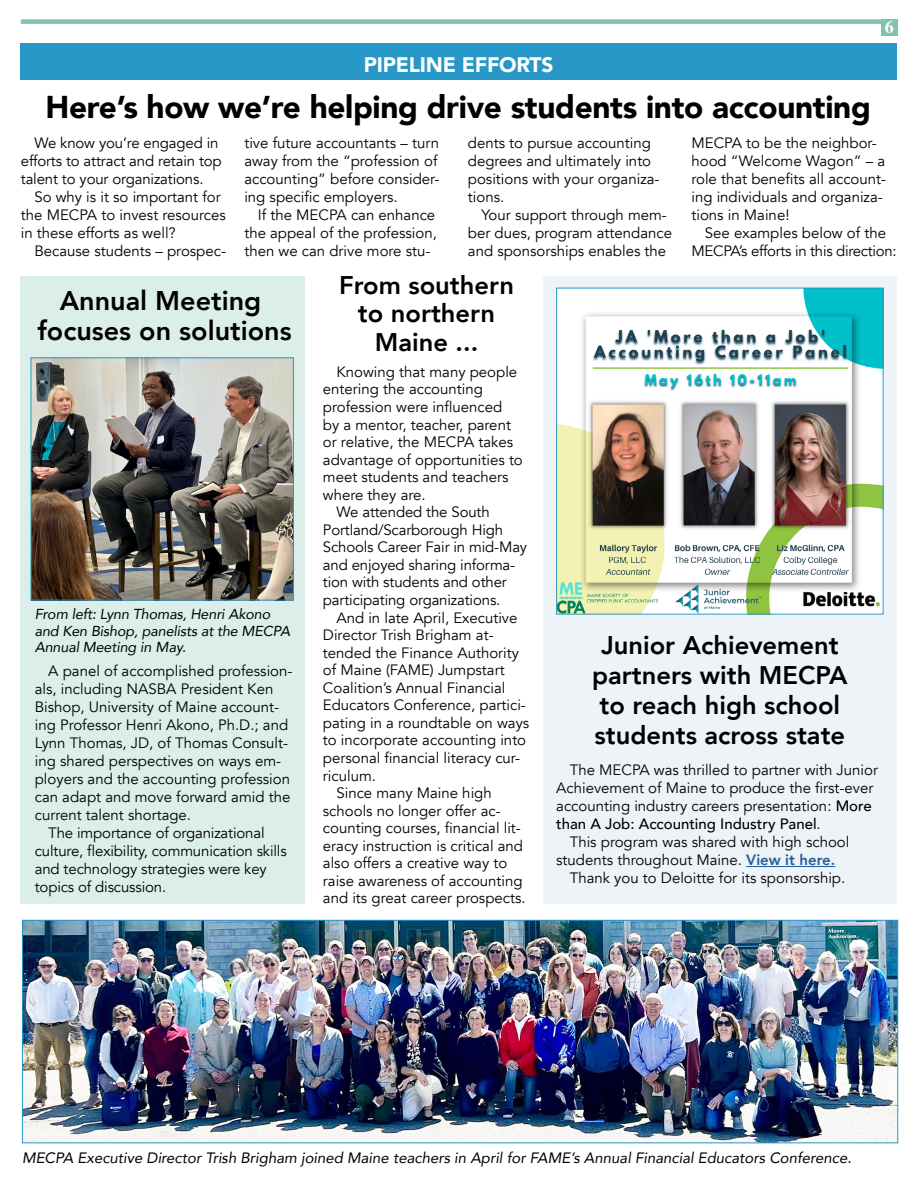
<style>
.page{position:relative;width:918px;height:1188px;background:#fff}
.page>*{position:absolute;margin:0;border:0;box-sizing:border-box;transform-origin:0 0}
.t1{font:900 31.5px "Avenir";letter-spacing:-.01em;color:#000}
.t2{font:800 27px/30px "Avenir";color:#000;text-align:center}
.t3{font:800 25.5px/30px "Avenir";color:#000;text-align:center}
.t4{font:900 21px "Avenir";letter-spacing:-.01em;color:#fff}
.t5{font:700 18px "Times";color:#fff}
.t6{font:15px/18px "Avenir";color:#000}
.t7{font:italic 15px "Avenir";color:#000}
.t8{font:15px/18px "Avenir";letter-spacing:-.02em;color:#000;text-align:center}
.t9{font:500 15px "Avenir";color:#000}
.t10{font:italic 14.4px/16.5px "Avenir";letter-spacing:-.01em;color:#000}
.s1{font-weight:500}
.s2{font-weight:400}
.s3{font-weight:800;color:#215e9e}
</style>
<div class="page">
<div style="left:543px;top:276px;width:354px;height:628px;background:#eef3f8"></div>
<div style="left:21px;top:276px;width:284px;height:628px;background:#dbeee9"></div>
<div style="left:21px;top:19px;width:862px;height:5px;background:#82c3b2"></div>
<div style="left:881px;top:19px;width:17px;height:17px;background:#80c2b0"></div>
<div style="left:20px;top:44px;width:877px;height:36px;background:#2697c6"></div>
<hr style="left:746px;top:866px;width:89px;height:1px;background:#215e9e">
<img style="left:558px;top:290px;width:324px;height:323px">
<div style="left:556px;top:288px;width:328px;height:327px;border:1px solid #2697c6"></div>
<img style="left:24px;top:922px;width:872px;height:219px">
<div style="left:22px;top:920px;width:876px;height:223px;border:1px solid #2697c6"></div>
<img style="left:33px;top:359px;width:259px;height:239px">
<div style="left:31px;top:357px;width:263px;height:243px;border:1px solid #2697c6"></div>
<h3 class="t4" style="left:364px;top:47px;width:191px">PIPELINE EFFORTS</h3>
<h1 class="t1" style="left:46px;top:80px;width:827px">Here’s how we’re helping drive students into accounting</h1>
<p class="t5" style="left:885px;top:10px;width:10px">6</p>
<p class="t6" style="left:21px;top:134px;width:202px;text-indent:14px">We know you’re engaged in efforts to attract and retain top talent to your organizations.</p>
<p class="t6" style="left:21px;top:188px;width:207px;text-indent:14px">So why is it so important for the MECPA to invest resources in these efforts as well?</p>
<p class="t6" style="left:34px;top:242px;width:193px">Because students – prospec-</p>
<p class="t6" style="left:244px;top:134px;width:197px">tive future accountants – turn away from the “profession of accounting” before consider&shy;ing specific employers.</p>
<p class="t6" style="left:244px;top:206px;width:194px;text-align:justify;text-indent:14px">If the MECPA can enhance the appeal of the profession, then we can drive more stu-</p>
<p class="t6" style="left:468px;top:134px;width:193px">dents to pursue accounting degrees and ultimately into positions with your organiza&shy;tions.</p>
<p class="t6" style="left:468px;top:206px;width:206px;text-align:center">Your support through mem&shy;ber dues, program attendance and sponsorships enables the</p>
<p class="t6" style="left:691px;top:134px;width:196px">MECPA to be the neighbor&shy;hood “Welcome Wagon” – a role that benefits all account&shy;ing individuals and organiza&shy;tions in Maine!</p>
<p class="t8" style="left:691px;top:224px;width:207px">See examples below of the<br>MECPA’s efforts in this direction:</p>
<h2 class="t2" style="left:37px;top:286px;width:256px">Annual Meeting focuses on solutions</h2>
<p class="t10" style="left:35px;top:606px;width:257px">From left: Lynn Thomas, Henri Akono and Ken Bishop, panelists at the MECPA<br>Annual Meeting in May.</p>
<p class="t6" style="left:48px;top:662px;width:246px">A panel of accomplished profession-</p>
<p class="t6" style="left:35px;top:680px;width:240px">als, including NASBA President Ken</p>
<p class="t6" style="left:35px;top:698px;width:246px">Bishop, University of Maine account-</p>
<p class="t6" style="left:35px;top:716px;width:255px">ing Professor Henri Akono, Ph.D.; and</p>
<p class="t6" style="left:35px;top:734px;width:255px">Lynn Thomas, JD, of Thomas Consult-</p>
<p class="t6" style="left:35px;top:752px;width:248px">ing shared perspectives on ways em-</p>
<p class="t6" style="left:35px;top:770px;width:257px">ployers and the accounting profession</p>
<p class="t6" style="left:35px;top:788px;width:257px">can adapt and move forward amid the</p>
<p class="t6" style="left:35px;top:806px;width:158px">current talent shortage.</p>
<p class="t6" style="left:48px;top:824px;width:218px">The importance of organizational</p>
<p class="t6" style="left:35px;top:842px;width:254px">culture, flexibility, communication skills</p>
<p class="t6" style="left:35px;top:860px;width:234px">and technology strategies were key</p>
<p class="t6" style="left:35px;top:878px;width:133px">topics of discussion.</p>
<h3 class="t3" style="left:339px;top:271px;width:177px;line-height:28.5px">From southern to northern<br>Maine ...</h3>
<p class="t6" style="left:336px;top:363px;width:182px">Knowing that many people</p>
<p class="t6" style="left:323px;top:381px;width:161px">entering the accounting</p>
<p class="t6" style="left:323px;top:398px;width:181px">profession were influenced</p>
<p class="t6" style="left:323px;top:416px;width:190px">by a mentor, teacher, parent</p>
<p class="t6" style="left:323px;top:433px;width:192px">or relative, the MECPA takes</p>
<p class="t6" style="left:323px;top:451px;width:201px">advantage of opportunities to</p>
<p class="t6" style="left:323px;top:468px;width:187px">meet students and teachers</p>
<p class="t6" style="left:323px;top:486px;width:104px">where they are.</p>
<p class="t6" style="left:336px;top:503px;width:155px">We attended the South</p>
<p class="t6" style="left:323px;top:521px;width:182px">Portland/Scarborough High</p>
<p class="t6" style="left:323px;top:538px;width:206px">Schools Career Fair in mid-May</p>
<p class="t6" style="left:323px;top:556px;width:194px">and enjoyed sharing informa-</p>
<p class="t6" style="left:323px;top:574px;width:185px">tion with students and other</p>
<p class="t6" style="left:323px;top:591px;width:179px">participating organizations.</p>
<p class="t6" style="left:336px;top:609px;width:183px">And in late April, Executive</p>
<p class="t6" style="left:323px;top:626px;width:172px">Director Trish Brigham at-</p>
<p class="t6" style="left:323px;top:644px;width:198px">tended the Finance Authority</p>
<p class="t6" style="left:323px;top:661px;width:183px">of Maine (FAME) Jumpstart</p>
<p class="t6" style="left:323px;top:679px;width:184px">Coalition’s Annual Financial</p>
<p class="t6" style="left:323px;top:696px;width:205px">Educators Conference, partici-</p>
<p class="t6" style="left:323px;top:714px;width:208px">pating in a roundtable on ways</p>
<p class="t6" style="left:323px;top:732px;width:205px">to incorporate accounting into</p>
<p class="t6" style="left:323px;top:749px;width:199px">personal financial literacy cur-</p>
<p class="t6" style="left:323px;top:767px;width:55px">riculum.</p>
<p class="t6" style="left:336px;top:784px;width:157px">Since many Maine high</p>
<p class="t6" style="left:323px;top:802px;width:179px">schools no longer offer ac-</p>
<p class="t6" style="left:323px;top:819px;width:200px">counting courses, financial lit-</p>
<p class="t6" style="left:323px;top:837px;width:202px">eracy instruction is critical and</p>
<p class="t6" style="left:323px;top:854px;width:186px">also offers a creative way to</p>
<p class="t6" style="left:323px;top:872px;width:201px">raise awareness of accounting</p>
<p class="t6" style="left:323px;top:889px;width:204px">and its great career prospects.</p>
<h3 class="t3" style="left:592px;top:630px;width:257px">Junior Achievement partners with MECPA to reach high school students across state</h3>
<p class="t6" style="left:570px;top:761px;width:310px">The MECPA was thrilled to partner with Junior</p>
<p class="t6" style="left:556px;top:779px;width:319px">Achievement of Maine to produce the first-ever</p>
<p class="t6" style="left:556px;top:797px;width:317px">accounting industry careers presentation: <span class="s1">More</span></p>
<p class="t9" style="left:556px;top:811px;width:266px">than A Job: Accounting Industry Panel<span class="s2">.</span></p>
<p class="t6" style="left:570px;top:833px;width:281px">This program was shared with high school</p>
<p class="t6" style="left:556px;top:851px;width:281px">students throughout Maine. <span class="s3">View it here.</span></p>
<p class="t6" style="left:570px;top:869px;width:277px">Thank you to Deloitte for its sponsorship.</p>
<p class="t7" style="left:22px;top:1148px;width:831px">MECPA Executive Director Trish Brigham joined Maine teachers in April for FAME’s Annual Financial Educators Conference.</p>
</div>
